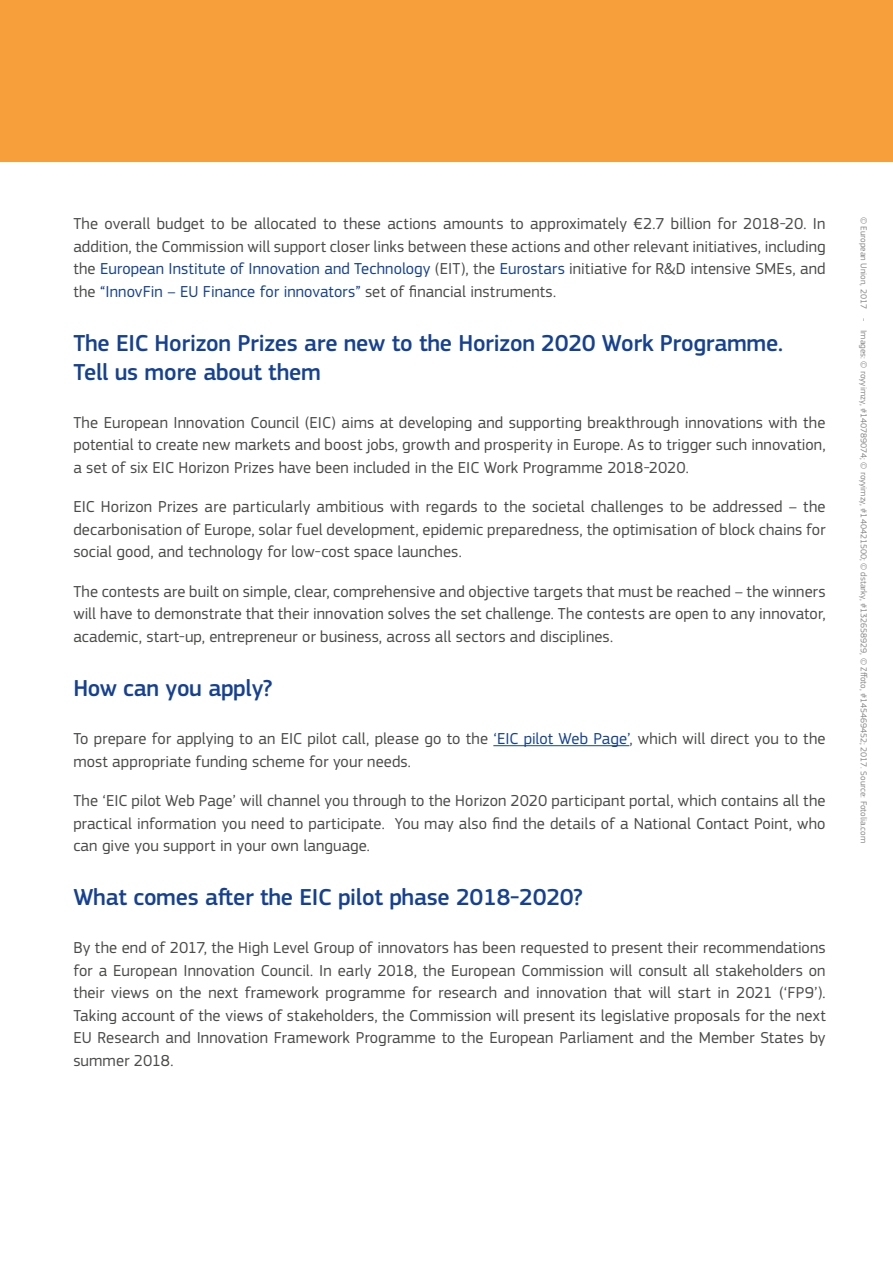
<style>
.page{position:relative;width:893px;height:1263px;background:#fff}
.page>*{position:absolute;margin:0;border:0;box-sizing:border-box;transform-origin:0 0}
.t1{font:500 24px/28.8px "EC Square Sans Pro";letter-spacing:-.01em;color:#154194}
.t2{font:16.5px/22.5px "EC Square Sans Pro";letter-spacing:.005em;color:#4a4a49;text-align:justify}
.t3{font:9px "EC Square Sans Pro";color:#878787}
.s1{color:#154194}
</style>
<div class="page">
<hr style="left:493px;top:745px;width:136px;height:1px;background:#154194">
<div style="left:0;top:0;width:893px;height:162px;background:#f69f3b"></div>
<p class="t2" style="left:73px;top:212px;width:754px">The overall budget to be allocated to these actions amounts to approximately €2.7 billion for 2018-20. In addition, the Commission will support closer links between these actions and other relevant initiatives, including the <span class="s1">European Institute of Innovation and Technology</span> (EIT), the <span class="s1">Eurostars</span> initiative for R&amp;D intensive SMEs, and the <span class="s1">“InnovFin – EU Finance for innovators”</span> set of financial instruments.</p>
<h1 class="t1" style="left:73px;top:329px;width:711px">The EIC Horizon Prizes are new to the Horizon 2020 Work Programme.<br>Tell us more about them</h1>
<p class="t2" style="left:73px;top:411px;width:754px">The European Innovation Council (EIC) aims at developing and supporting breakthrough innovations with the potential to create new markets and boost jobs, growth and prosperity in Europe. As to trigger such innovation, a set of six EIC Horizon Prizes have been included in the EIC Work Programme 2018-2020.</p>
<p class="t2" style="left:73px;top:496px;width:754px">EIC Horizon Prizes are particularly ambitious with regards to the societal challenges to be addressed – the decarbonisation of Europe, solar fuel development, epidemic preparedness, the optimisation of block chains for social good, and technology for low-cost space launches.</p>
<p class="t2" style="left:73px;top:580px;width:754px">The contests are built on simple, clear, comprehensive and objective targets that must be reached – the winners will have to demonstrate that their innovation solves the set challenge. The contests are open to any innovator, academic, start-up, entrepreneur or business, across all sectors and disciplines.</p>
<h1 class="t1" style="left:73px;top:674px;width:201px">How can you apply?</h1>
<p class="t2" style="left:73px;top:727px;width:754px">To prepare for applying to an EIC pilot call, please go to the <span class="s1">‘EIC pilot Web Page’</span>, which will direct you to the most appropriate funding scheme for your needs.</p>
<p class="t2" style="left:73px;top:789px;width:754px">The ‘EIC pilot Web Page’ will channel you through to the Horizon 2020 participant portal, which contains all the practical information you need to participate. You may also find the details of a National Contact Point, who can give you support in your own language.</p>
<h1 class="t1" style="left:73px;top:883px;width:511px">What comes after the EIC pilot phase 2018-2020?</h1>
<p class="t2" style="left:73px;top:937px;width:754px">By the end of 2017, the High Level Group of innovators has been requested to present their recommendations for a European Innovation Council. In early 2018, the European Commission will consult all stakeholders on their views on the next framework programme for research and innovation that will start in 2021 (‘FP9’).<br>Taking account of the views of stakeholders, the Commission will present its legislative proposals for the next EU Research and Innovation Framework Programme to the European Parliament and the Member States by summer 2018.</p>
<p class="t3" style="left:869px;top:217px;width:628px;rotate:90deg">© European Union, 2017 - Images: © royyimzy, #140789074; © royyimzy, #140421500; © dstarky, #132658929, © Zffoto, #145469452; 2017. Source: Fotolia.com</p>
</div>
